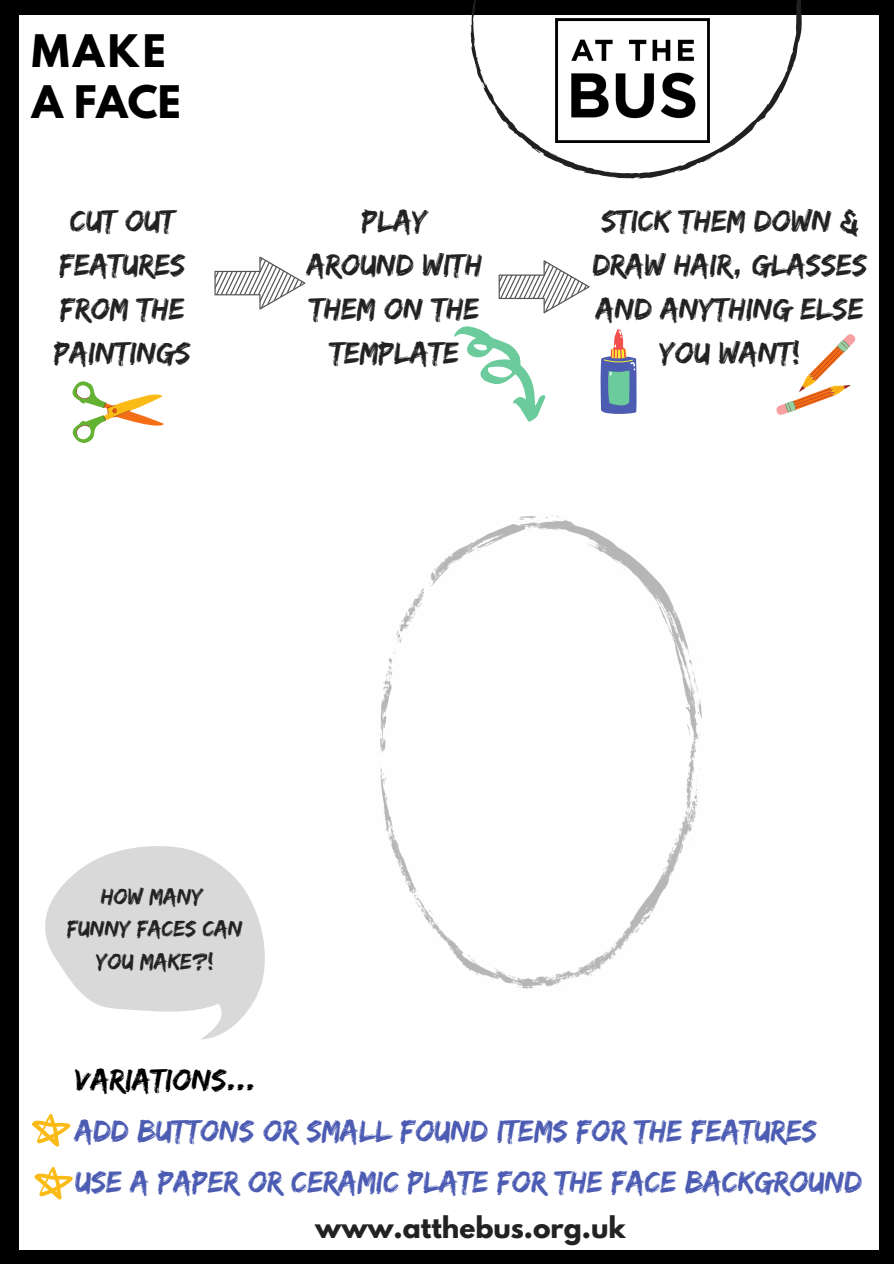
<style>
.page{position:relative;width:894px;height:1264px;background:#fff}
.page>*{position:absolute;margin:0;border:0;box-sizing:border-box;transform-origin:0 0}
.t1{font:700 39.75px/50.7px "League Spartan";letter-spacing:.045em;color:#000}
.t2{font:31.5px/44px "Edo";color:#222;text-align:center}
.t3{font:31.5px/50.7px "Edo";color:#4c5cb3}
.t4{font:31.5px "Edo";color:#000}
.t5{font:700 26.55px "League Spartan";color:#222}
.t6{font:23.4px/32.5px "Edo";color:#222;text-align:center}
</style>
<div class="page">
<div style="left:0;top:0;width:893px;height:1263px;background:#000"></div>
<div style="left:19px;top:15px;width:858px;height:1234px;background:#fff"></div>
<svg style="left:470px;top:0;width:331px;height:179px"></svg>
<svg style="left:214px;top:257px;width:91px;height:52px"></svg>
<svg style="left:72px;top:381px;width:92px;height:62px"></svg>
<svg style="left:600px;top:329px;width:36px;height:85px"></svg>
<svg style="left:454px;top:260px;width:135px;height:162px"></svg>
<svg style="left:776px;top:334px;width:79px;height:81px"></svg>
<svg style="left:32px;top:1114px;width:38px;height:32px"></svg>
<svg style="left:34px;top:1167px;width:39px;height:32px"></svg>
<svg style="left:45px;top:846px;width:220px;height:193px"></svg>
<p class="t1" style="left:32px;top:31px;width:150px">MAKE<br>A FACE</p>
<p class="t2" style="left:54px;top:198px;width:138px">CUT OUT<br>FEATURES<br>FROM THE<br>PAINTINGS</p>
<p class="t2" style="left:307px;top:198px;width:176px">PLAY<br>AROUND WITH<br>THEM ON THE<br>TEMPLATE</p>
<p class="t2" style="left:592px;top:198px;width:276px">STICK THEM DOWN &amp;<br>DRAW HAIR, GLASSES<br>AND ANYTHING ELSE<br>YOU WANT!</p>
<p class="t6" style="left:67px;top:879px;width:177px">HOW MANY<br>FUNNY FACES CAN<br>YOU MAKE?!</p>
<p class="t4" style="left:75px;top:1061px;width:182px">VARIATIONS...</p>
<p class="t3" style="left:75px;top:1104px;width:788px">ADD BUTTONS OR SMALL FOUND ITEMS FOR THE FEATURES<br>USE A PAPER OR CERAMIC PLATE FOR THE FACE BACKGROUND</p>
<p class="t5" style="left:315px;top:1214px;width:312px">www.atthebus.org.uk</p>
</div>
